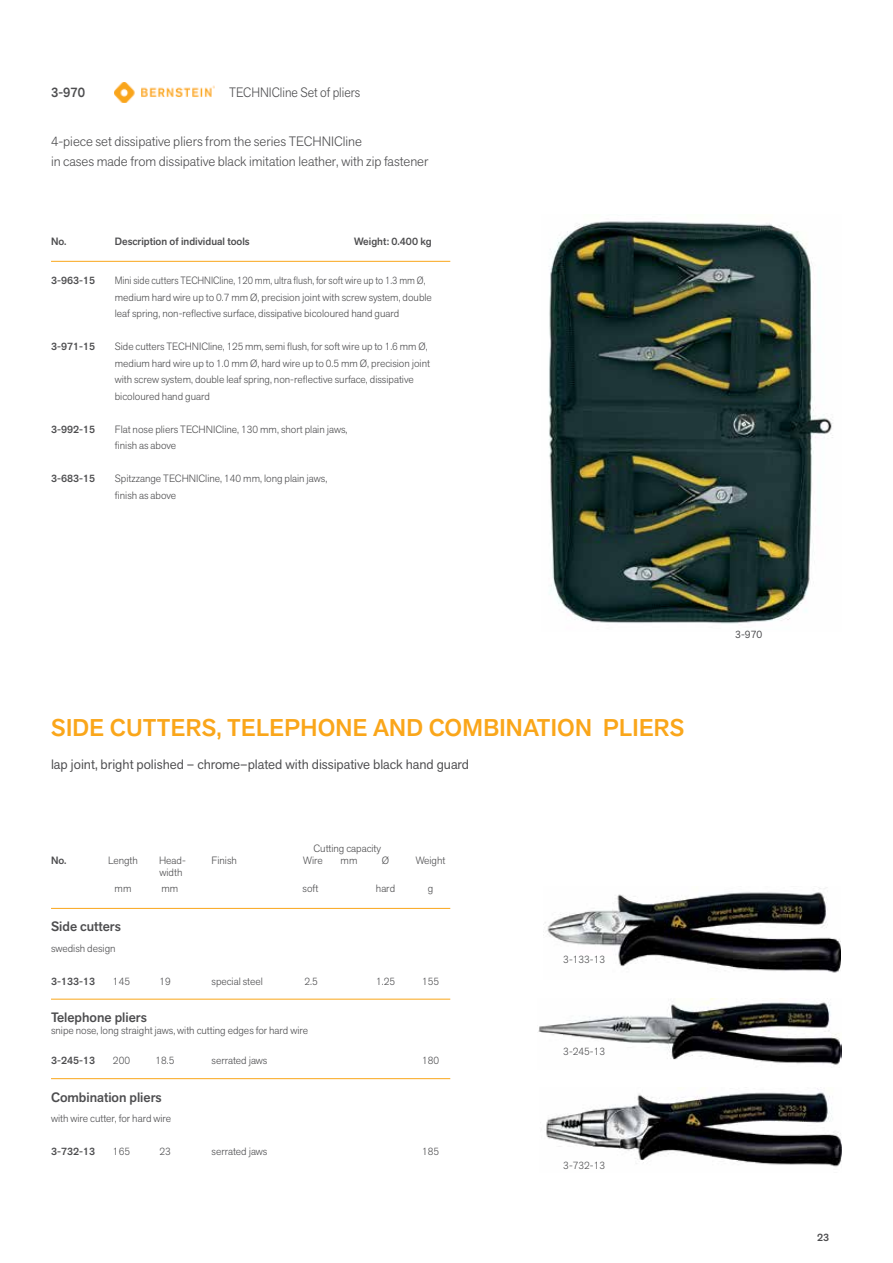
<style>
.page{position:relative;width:893px;height:1263px;background:#fff}
.page>*{position:absolute;margin:0;border:0;box-sizing:border-box;transform-origin:0 0}
.t1{font:500 24px "Akzid Grtsk Next";letter-spacing:.01em;color:#faa61a}
.t2{font:300 13.5px/20.2px "Akzid Grtsk Next";color:#4d4d4f}
.t3{font:13.5px "Akzid Grtsk Next";color:#4d4d4f}
.t4{font:500 13.5px "Akzid Grtsk Next";color:#4d4d4f}
.t5{font:300 13.5px "Akzid Grtsk Next";color:#4d4d4f;scale:.94 1}
.t6{font:500 13.5px "Akzid Grtsk Next";color:#4d4d4f;scale:.94 1}
.t7{font:300 10.5px/16.5px "Akzid Grtsk Next";color:#4d4d4f}
.t8{font:300 10.5px/16.5px "Akzid Grtsk Next";color:#4d4d4f;scale:.93 1}
.t9{font:500 10.5px "Akzid Grtsk Next";color:#4d4d4f}
.t10{font:10.5px "Akzid Grtsk Next";color:#4d4d4f}
</style>
<div class="page">
<img style="left:538px;top:998px;width:304px;height:67px">
<img style="left:543px;top:887px;width:297px;height:86px">
<img style="left:546px;top:1088px;width:296px;height:79px">
<img style="left:115px;top:83px;width:100px;height:20px">
<img style="left:549px;top:221px;width:284px;height:403px">
<hr style="left:51px;top:908px;width:399px;height:1px;background:#faa61a">
<hr style="left:51px;top:999px;width:399px;height:1px;background:#faa61a">
<hr style="left:51px;top:1078px;width:399px;height:1px;background:#faa61a">
<hr style="left:51px;top:261px;width:399px;height:1px;background:#faa61a">
<p class="t6" style="left:51px;top:84px;width:38px">3-970</p>
<p class="t5" style="left:229px;top:84px;width:141px">TECHNICline Set of pliers</p>
<p class="t2" style="left:51px;top:131px;width:379px">4-piece set dissipative pliers from the series TECHNICline<br>in cases made from dissipative black imitation leather, with zip fastener</p>
<p class="t9" style="left:51px;top:235px;width:17px">No.</p>
<p class="t9" style="left:115px;top:235px;width:136px">Description of individual tools</p>
<p class="t9" style="left:354px;top:235px;width:79px">Weight: 0.400 kg</p>
<p class="t9" style="left:51px;top:274px;width:46px">3-963-15</p>
<p class="t8" style="left:115px;top:272px;width:343px">Mini side cutters TECHNICline, 120 mm, ultra flush, for soft wire up to 1.3 mm Ø, medium hard wire up to 0.7 mm Ø, precision joint with screw system, double leaf spring, non-reflective surface, dissipative bicoloured hand guard</p>
<p class="t9" style="left:51px;top:340px;width:46px">3-971-15</p>
<p class="t7" style="left:115px;top:338px;width:317px">Side cutters TECHNICline, 125 mm, semi flush, for soft wire up to 1.6 mm Ø, medium hard wire up to 1.0 mm Ø, hard wire up to 0.5 mm Ø, precision joint with screw system, double leaf spring, non-reflective surface, dissipative bicoloured hand guard</p>
<p class="t9" style="left:51px;top:422px;width:46px">3-992-15</p>
<p class="t7" style="left:115px;top:421px;width:234px">Flat nose pliers TECHNICline, 130 mm, short plain jaws, finish as above</p>
<p class="t9" style="left:51px;top:472px;width:46px">3-683-15</p>
<p class="t7" style="left:115px;top:470px;width:214px">Spitzzange TECHNICline, 140 mm, long plain jaws, finish as above</p>
<h1 class="t1" style="left:51px;top:712px;width:75px">side cutt</h1>
<h1 class="t1" style="left:171px;top:712px;width:515px">ers, Telephone and combination pliers</h1>
<p class="t3" style="left:51px;top:756px;width:419px">lap joint, bright polished – chrome–plated with dissipative black hand guard</p>
<p class="t7" style="left:314px;top:840px;width:69px">Cutting capacity</p>
<p class="t9" style="left:51px;top:853px;width:17px">No.</p>
<p class="t7" style="left:108px;top:852px;width:31px">Length</p>
<p class="t7" style="left:159px;top:852px;width:28px">Head-</p>
<p class="t7" style="left:212px;top:852px;width:27px">Finish</p>
<p class="t7" style="left:303px;top:852px;width:21px">Wire</p>
<p class="t7" style="left:341px;top:852px;width:18px">mm</p>
<p class="t7" style="left:382px;top:852px;width:9px">Ø</p>
<p class="t7" style="left:416px;top:852px;width:31px">Weight</p>
<p class="t7" style="left:159px;top:864px;width:24px">width</p>
<p class="t7" style="left:115px;top:880px;width:18px">mm</p>
<p class="t7" style="left:161px;top:880px;width:18px">mm</p>
<p class="t7" style="left:303px;top:880px;width:17px">soft</p>
<p class="t7" style="left:376px;top:880px;width:21px">hard</p>
<p class="t7" style="left:428px;top:880px;width:7px">g</p>
<p class="t4" style="left:51px;top:918px;width:71px">Side cutters</p>
<p class="t7" style="left:51px;top:939px;width:66px">swedish design</p>
<p class="t9" style="left:51px;top:974px;width:46px">3-133-13</p>
<p class="t7" style="left:113px;top:972px;width:19px">145</p>
<p class="t7" style="left:159px;top:972px;width:13px">19</p>
<p class="t7" style="left:212px;top:972px;width:53px">special steel</p>
<p class="t7" style="left:305px;top:972px;width:15px">2.5</p>
<p class="t7" style="left:376px;top:972px;width:21px">1.25</p>
<p class="t7" style="left:422px;top:972px;width:19px">155</p>
<p class="t4" style="left:51px;top:1008px;width:97px">Telephone pliers</p>
<p class="t7" style="left:51px;top:1022px;width:259px">snipe nose, long straight jaws, with cutting edges for hard wire</p>
<p class="t9" style="left:51px;top:1053px;width:46px">3-245-13</p>
<p class="t7" style="left:113px;top:1052px;width:19px">200</p>
<p class="t7" style="left:155px;top:1052px;width:21px">18.5</p>
<p class="t7" style="left:212px;top:1052px;width:57px">serrated jaws</p>
<p class="t7" style="left:422px;top:1052px;width:19px">180</p>
<p class="t4" style="left:51px;top:1088px;width:112px">Combination pliers</p>
<p class="t7" style="left:51px;top:1110px;width:122px">with wire cutter, for hard wire</p>
<p class="t9" style="left:51px;top:1144px;width:46px">3-732-13</p>
<p class="t7" style="left:113px;top:1143px;width:19px">165</p>
<p class="t7" style="left:159px;top:1143px;width:13px">23</p>
<p class="t7" style="left:212px;top:1143px;width:57px">serrated jaws</p>
<p class="t7" style="left:422px;top:1143px;width:19px">185</p>
<p class="t7" style="left:563px;top:951px;width:43px">3-133-13</p>
<p class="t7" style="left:563px;top:1042px;width:43px">3-245-13</p>
<p class="t7" style="left:563px;top:1156px;width:43px">3-732-13</p>
<p class="t10" style="left:735px;top:628px;width:29px">3-970</p>
<p class="t9" style="left:817px;top:1230px;width:14px">23</p>
</div>
